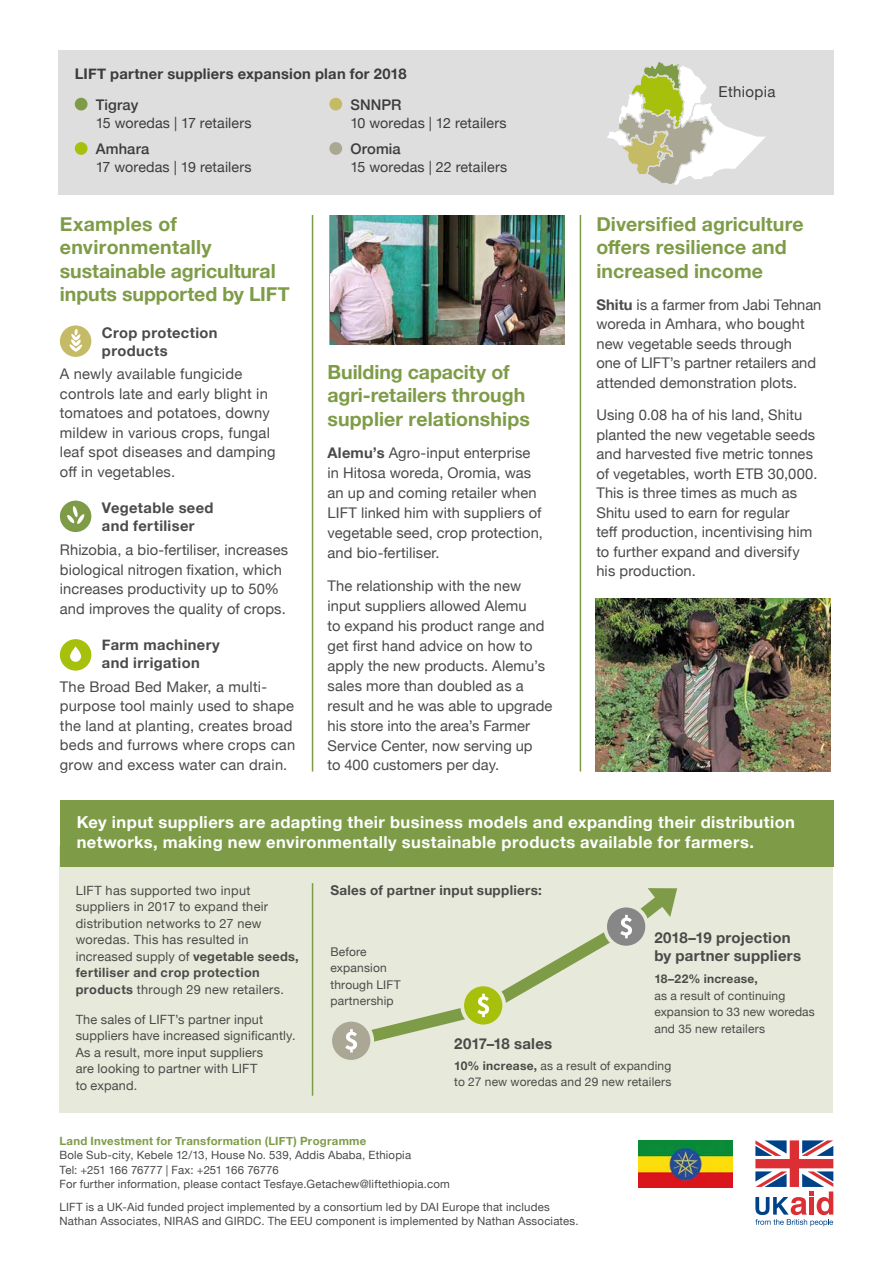
<style>
.page{position:relative;width:893px;height:1263px;background:#fff}
.page>*{position:absolute;margin:0;border:0;box-sizing:border-box;transform-origin:0 0}
.t1{font:700 19.5px/23.4px "Helvetica Neue";letter-spacing:.005em;color:#7e9c48}
.t2{font:700 16.5px/20px "Helvetica Neue";letter-spacing:.025em;color:#fff}
.t3{font:700 15px/18px "Helvetica Neue";letter-spacing:.015em;color:#4a4a49}
.t4{font:15px "Helvetica Neue";letter-spacing:.025em;color:#3c3c3b}
.t5{font:14.7px/19.5px "Helvetica Neue";letter-spacing:.01em;color:#4a4a49}
.t6{font:700 14.7px/18px "Helvetica Neue";letter-spacing:.025em;color:#4a4a49}
.t7{font:700 14.7px "Helvetica Neue";letter-spacing:.015em;color:#3c3c3b}
.t8{font:500 14.7px "Helvetica Neue";letter-spacing:.01em;color:#3c3c3b}
.t9{font:14.25px "Helvetica Neue";letter-spacing:.01em;color:#3c3c3b}
.t10{font:700 13.5px "Helvetica Neue";letter-spacing:.02em;color:#4a4a49}
.t11{font:12.75px/16.5px "Helvetica Neue";letter-spacing:.015em;color:#4a4a49}
.t12{font:12px/16.5px "Helvetica Neue";letter-spacing:.015em;color:#4a4a49}
.t13{font:700 12px "Helvetica Neue";letter-spacing:.025em;color:#4a4a49}
.t14{font:11.4px/14.2px "Helvetica Neue";letter-spacing:.015em;color:#4a4a49}
.t15{font:700 11.4px "Helvetica Neue";letter-spacing:.025em;color:#7e9c48}
.s1{font-weight:700}
</style>
<div class="page">
<div style="left:58px;top:50px;width:775px;height:144px;background:#dedede"></div>
<div style="left:75px;top:98px;width:13px;height:13px;background:#7e9c48;border-radius:50%"></div>
<div style="left:75px;top:142px;width:13px;height:13px;background:#a6c00c;border-radius:50%"></div>
<div style="left:329px;top:98px;width:13px;height:13px;background:#c5ba66;border-radius:50%"></div>
<div style="left:329px;top:142px;width:13px;height:13px;background:#aaa794;border-radius:50%"></div>
<img style="left:638px;top:1140px;width:95px;height:48px">
<hr style="left:312px;top:215px;width:1px;height:556px;background:#7e9c48">
<hr style="left:580px;top:215px;width:1px;height:556px;background:#7e9c48">
<div style="left:59px;top:846px;width:774px;height:267px;background:#e7eadb"></div>
<div style="left:60px;top:799px;width:773px;height:67px;background:#7e9c48"></div>
<hr style="left:312px;top:883px;width:1px;height:213px;background:#7e9c48">
<svg style="left:755px;top:1140px;width:78px;height:86px"></svg>
<img style="left:330px;top:215px;width:234px;height:129px">
<img style="left:595px;top:598px;width:235px;height:173px">
<div style="left:60px;top:639px;width:31px;height:32px;background:#a6c00c;border-radius:50%"></div>
<svg style="left:70px;top:646px;width:11px;height:16px"></svg>
<div style="left:60px;top:501px;width:31px;height:31px;background:#7e9c48;border-radius:50%"></div>
<svg style="left:67px;top:506px;width:18px;height:18px"></svg>
<div style="left:60px;top:325px;width:31px;height:32px;background:#c5ba66;border-radius:50%"></div>
<svg style="left:69px;top:329px;width:14px;height:23px"></svg>
<svg style="left:607px;top:61px;width:158px;height:124px"></svg>
<svg style="left:330px;top:1020px;width:42px;height:42px"></svg>
<div style="left:328px;top:1018px;width:46px;height:46px;border:4px solid #e7eadb;border-radius:50%"></div>
<svg style="left:345px;top:888px;width:333px;height:165px"></svg>
<p class="t7" style="left:75px;top:62px;width:333px">LIFT partner suppliers expansion plan for 2018</p>
<p class="t8" style="left:96px;top:93px;width:44px">Tigray</p>
<p class="t9" style="left:96px;top:112px;width:157px">15 woredas | 17 retailers</p>
<p class="t8" style="left:96px;top:137px;width:55px">Amhara</p>
<p class="t9" style="left:96px;top:157px;width:157px">17 woredas | 19 retailers</p>
<p class="t8" style="left:350px;top:93px;width:53px">SNNPR</p>
<p class="t9" style="left:350px;top:112px;width:158px">10 woredas | 12 retailers</p>
<p class="t8" style="left:350px;top:137px;width:52px">Oromia</p>
<p class="t9" style="left:350px;top:157px;width:158px">15 woredas | 22 retailers</p>
<h1 class="t1" style="left:60px;top:213px;width:231px">Examples of environmentally sustainable agricultural inputs supported by LIFT</h1>
<p class="t6" style="left:102px;top:324px;width:117px">Crop protection products</p>
<p class="t5" style="left:60px;top:365px;width:217px">A newly available fungicide controls late and early blight in tomatoes and potatoes, downy mildew in various crops, fungal leaf spot diseases and damping off in vegetables.</p>
<p class="t6" style="left:102px;top:499px;width:113px">Vegetable seed and fertiliser</p>
<p class="t5" style="left:60px;top:541px;width:230px">Rhizobia, a bio-fertiliser, increases biological nitrogen fixation, which increases productivity up to 50% and improves the quality of crops.</p>
<p class="t6" style="left:102px;top:636px;width:119px">Farm machinery and irrigation</p>
<p class="t5" style="left:60px;top:678px;width:237px">The Broad Bed Maker, a multi&shy;purpose tool mainly used to shape the land at planting, creates broad beds and furrows where crops can grow and excess water can drain.</p>
<h1 class="t1" style="left:328px;top:361px;width:204px">Building capacity of agri-retailers through supplier relationships</h1>
<p class="t5" style="left:328px;top:444px;width:217px;line-height:20px"><span class="s1">Alemu’s</span> Agro-input enterprise in Hitosa woreda, Oromia, was an up and coming retailer when<br>LIFT linked him with suppliers of vegetable seed, crop protection, and bio-fertiliser.</p>
<p class="t5" style="left:328px;top:576px;width:226px;line-height:20px">The relationship with the new input suppliers allowed Alemu<br>to expand his product range and get first hand advice on how to apply the new products. Alemu’s sales more than doubled as a result and he was able to upgrade his store into the area’s Farmer<br>Service Center, now serving up<br>to 400 customers per day.</p>
<p class="t4" style="left:719px;top:81px;width:58px">Ethiopia</p>
<h1 class="t1" style="left:596px;top:213px;width:209px">Diversified agriculture offers resilience and increased income</h1>
<p class="t5" style="left:596px;top:296px;width:227px"><span class="s1">Shitu</span> is a farmer from Jabi Tehnan woreda in Amhara, who bought new vegetable seeds through<br>one of LIFT’s partner retailers and attended demonstration plots.</p>
<p class="t5" style="left:596px;top:406px;width:223px">Using 0.08 ha of his land, Shitu planted the new vegetable seeds and harvested five metric tonnes of vegetables, worth ETB 30,000.<br>This is three times as much as<br>Shitu used to earn for regular<br>teff production, incentivising him to further expand and diversify his production.</p>
<p class="t2" style="left:77px;top:813px;width:720px">Key input suppliers are adapting their business models and expanding their distribution networks, making new environmentally sustainable products available for farmers.</p>
<p class="t11" style="left:76px;top:882px;width:225px">LIFT has supported two input suppliers in 2017 to expand their distribution networks to 27 new woredas. This has resulted in increased supply of <span class="s1">vegetable seeds, fertiliser and crop protection products</span> through 29 new retailers.</p>
<p class="t11" style="left:76px;top:1011px;width:221px">The sales of LIFT’s partner input suppliers have increased significantly.<br>As a result, more input suppliers<br>are looking to partner with LIFT<br>to expand.</p>
<p class="t10" style="left:330px;top:879px;width:213px">Sales of partner input suppliers:</p>
<p class="t12" style="left:330px;top:944px;width:72px">Before expansion through LIFT partnership</p>
<p class="t3" style="left:654px;top:929px;width:148px">2018–19 projection by partner suppliers</p>
<p class="t13" style="left:654px;top:969px;width:105px">18–22% increase,</p>
<p class="t12" style="left:654px;top:988px;width:162px">as a result of continuing expansion to 33 new woredas and 35 new retailers</p>
<p class="t3" style="left:454px;top:1035px;width:99px">2017–18 sales</p>
<p class="t12" style="left:454px;top:1058px;width:219px"><span class="s1">10% increase,</span> as a result of expanding to 27 new woredas and 29 new retailers</p>
<p class="t15" style="left:60px;top:1132px;width:308px">Land Investment for Transformation (LIFT) Programme</p>
<p class="t14" style="left:60px;top:1149px;width:392px">Bole Sub-city, Kebele 12/13, House No. 539, Addis Ababa, Ethiopia<br>Tel: +251 166 76777 | Fax: +251 166 76776<br>For further information, please contact Tesfaye.Getachew@liftethiopia.com</p>
<p class="t14" style="left:60px;top:1200px;width:521px">LIFT is a UK-Aid funded project implemented by a consortium led by DAI Europe that includes<br>Nathan Associates, NIRAS and GIRDC. The EEU component is implemented by Nathan Associates.</p>
</div>
